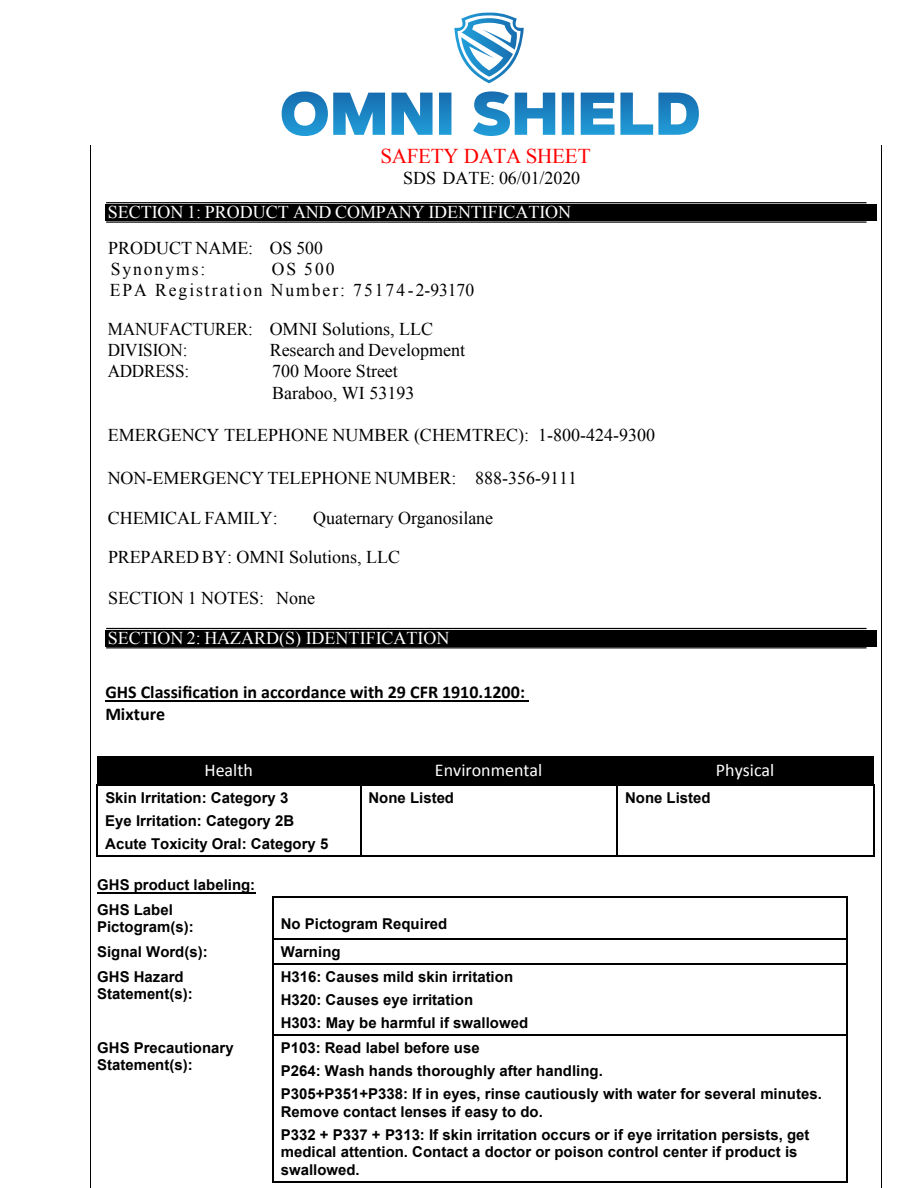
<style>
.page{position:relative;width:918px;height:1188px;background:#fff}
.page>*{position:absolute;margin:0;border:0;box-sizing:border-box;transform-origin:0 0}
.t1{font:21px "Times New Roman";letter-spacing:-.01em;color:#f00}
.t2{font:18px/20.7px "Times New Roman";color:#000}
.t3{font:18px "Times New Roman";color:#fff}
.t4{font:700 18px/21.9px "Calibri";color:#000}
.t5{font:18px/21.3px "Times New Roman";color:#000;scale:.95 1}
.t6{font:18px/20.7px "Times New Roman";letter-spacing:.11em;color:#000}
.t7{font:18px "Calibri";color:#fff}
.t8{font:700 15px/23.1px "Arial";color:#000}
</style>
<div class="page">
<div style="left:106px;top:204px;width:771px;height:17px;background:#000"></div>
<div style="left:106px;top:630px;width:771px;height:17px;background:#000"></div>
<hr style="left:105px;top:700px;width:424px;height:2px;background:#000">
<div style="left:97px;top:756px;width:264px;height:28px;background:#000"></div>
<div style="left:361px;top:756px;width:256px;height:28px;background:#000"></div>
<div style="left:617px;top:756px;width:257px;height:28px;background:#000"></div>
<hr style="left:99px;top:784px;width:261px;height:2px;background:#000">
<hr style="left:363px;top:784px;width:253px;height:2px;background:#000">
<hr style="left:619px;top:784px;width:254px;height:2px;background:#000">
<hr style="left:96px;top:786px;width:2px;height:69px;background:#000">
<hr style="left:98px;top:855px;width:262px;height:2px;background:#000">
<hr style="left:360px;top:786px;width:1px;height:69px;background:#000">
<hr style="left:361px;top:855px;width:255px;height:2px;background:#000">
<hr style="left:616px;top:786px;width:2px;height:69px;background:#000">
<hr style="left:618px;top:855px;width:255px;height:2px;background:#000">
<hr style="left:873px;top:786px;width:1px;height:69px;background:#000">
<hr style="left:97px;top:892px;width:159px;height:2px;background:#000">
<hr style="left:275px;top:896px;width:571px;height:2px;background:#000">
<hr style="left:272px;top:898px;width:1px;height:41px;background:#000">
<hr style="left:846px;top:898px;width:1px;height:41px;background:#000">
<hr style="left:273px;top:939px;width:573px;height:1px;background:#000">
<svg style="left:272px;top:939px;width:1px;height:26px"></svg>
<hr style="left:273px;top:963px;width:573px;height:2px;background:#000">
<svg style="left:846px;top:939px;width:1px;height:26px"></svg>
<hr style="left:272px;top:965px;width:1px;height:70px;background:#000">
<hr style="left:846px;top:965px;width:1px;height:70px;background:#000">
<hr style="left:273px;top:1035px;width:573px;height:1px;background:#000">
<hr style="left:272px;top:1036px;width:1px;height:145px;background:#000">
<hr style="left:273px;top:1181px;width:573px;height:1px;background:#000">
<hr style="left:846px;top:1036px;width:1px;height:145px;background:#000">
<hr style="left:106px;top:202px;width:761px;height:1px;background:#000">
<hr style="left:106px;top:221px;width:761px;height:2px;background:#000">
<hr style="left:106px;top:628px;width:761px;height:1px;background:#000">
<hr style="left:106px;top:647px;width:761px;height:1px;background:#000">
<hr style="left:91px;top:146px;width:1px;height:1042px;background:#000">
<hr style="left:881px;top:146px;width:1px;height:1042px;background:#000">
<svg style="left:282px;top:91px;width:103px;height:45px"></svg>
<svg style="left:392px;top:93px;width:41px;height:42px"></svg>
<svg style="left:439px;top:93px;width:12px;height:42px"></svg>
<svg style="left:473px;top:91px;width:82px;height:45px"></svg>
<svg style="left:562px;top:93px;width:12px;height:42px"></svg>
<svg style="left:581px;top:93px;width:118px;height:42px"></svg>
<svg style="left:454px;top:13px;width:70px;height:70px"></svg>
<h1 class="t1" style="left:380px;top:142px;width:212px">SAFETY DATA SHEET</h1>
<p class="t2" style="left:403px;top:167px;width:178px">SDS DATE: 06/01/2020</p>
<p class="t3" style="left:108px;top:200px;width:465px">SECTION 1: PRODUCT AND COMPANY IDENTIFICATION</p>
<p class="t2" style="left:108px;top:238px;width:216px">PRODUCT NAME: OS 500<br>Synonyms:</p>
<p class="t6" style="left:110px;top:258px;width:366px;text-indent:162px">OS 500<br>EPA Registration Number: 75174-2-93170</p>
<p class="t5" style="left:108px;top:318px;width:344px">MANUFACTURER: OMNI Solutions, LLC<br>DIVISION:</p>
<p class="t2" style="left:270px;top:339px;width:197px">Research and Development</p>
<p class="t5" style="left:108px;top:360px;width:87px">ADDRESS:</p>
<p class="t2" style="left:272px;top:360px;width:144px;line-height:21.6px">700 Moore Street<br>Baraboo, WI 53193</p>
<p class="t2" style="left:108px;top:424px;width:549px">EMERGENCY TELEPHONE NUMBER (CHEMTREC): 1-800-424-9300</p>
<p class="t2" style="left:108px;top:467px;width:471px">NON-EMERGENCY TELEPHONE NUMBER: 888-356-9111</p>
<p class="t2" style="left:108px;top:507px;width:172px">CHEMICAL FAMILY:</p>
<p class="t2" style="left:108px;top:498px;width:387px;line-height:38.8px;text-indent:205px">Quaternary Organosilane<br>PREPARED BY: OMNI Solutions, LLC</p>
<p class="t2" style="left:108px;top:588px;width:209px">SECTION 1 NOTES: None</p>
<p class="t3" style="left:108px;top:626px;width:343px">SECTION 2: HAZARD(S) IDENTIFICATION</p>
<p class="t4" style="left:105px;top:681px;width:421px">GHS Classification in accordance with 29 CFR 1910.1200:<br>Mixture</p>
<p class="t7" style="left:205px;top:758px;width:50px">Health</p>
<p class="t7" style="left:435px;top:758px;width:109px">Environmental</p>
<p class="t7" style="left:716px;top:758px;width:60px">Physical</p>
<p class="t8" style="left:105px;top:786px;width:225px">Skin Irritation: Category 3<br>Eye Irritation: Category 2B<br>Acute Toxicity Oral: Category 5</p>
<p class="t8" style="left:369px;top:786px;width:87px">None Listed</p>
<p class="t8" style="left:625px;top:786px;width:87px">None Listed</p>
<p class="t8" style="left:97px;top:873px;width:160px;line-height:24.6px">GHS product labeling:<br>GHS Label</p>
<p class="t8" style="left:97px;top:916px;width:98px">Pictogram(s):</p>
<p class="t8" style="left:281px;top:913px;width:168px">No Pictogram Required</p>
<p class="t8" style="left:97px;top:941px;width:112px">Signal Word(s):</p>
<p class="t8" style="left:281px;top:941px;width:61px">Warning</p>
<p class="t8" style="left:97px;top:968px;width:97px;line-height:17.4px">GHS Hazard<br>Statement(s):</p>
<p class="t8" style="left:281px;top:965px;width:249px">H316: Causes mild skin irritation<br>H320: Causes eye irritation<br>H303: May be harmful if swallowed</p>
<p class="t8" style="left:97px;top:1039px;width:138px;line-height:17.5px">GHS Precautionary<br>Statement(s):</p>
<p class="t8" style="left:281px;top:1037px;width:543px">P103: Read label before use<br>P264: Wash hands thoroughly after handling.<br>P305+P351+P338: If in eyes, rinse cautiously with water for several minutes.</p>
<p class="t8" style="left:281px;top:1101px;width:530px">Remove contact lenses if easy to do.<br>P332 + P337 + P313: If skin irritation occurs or if eye irritation persists, get</p>
<p class="t8" style="left:281px;top:1144px;width:518px;line-height:17.2px">medical attention. Contact a doctor or poison control center if product is swallowed.</p>
</div>
